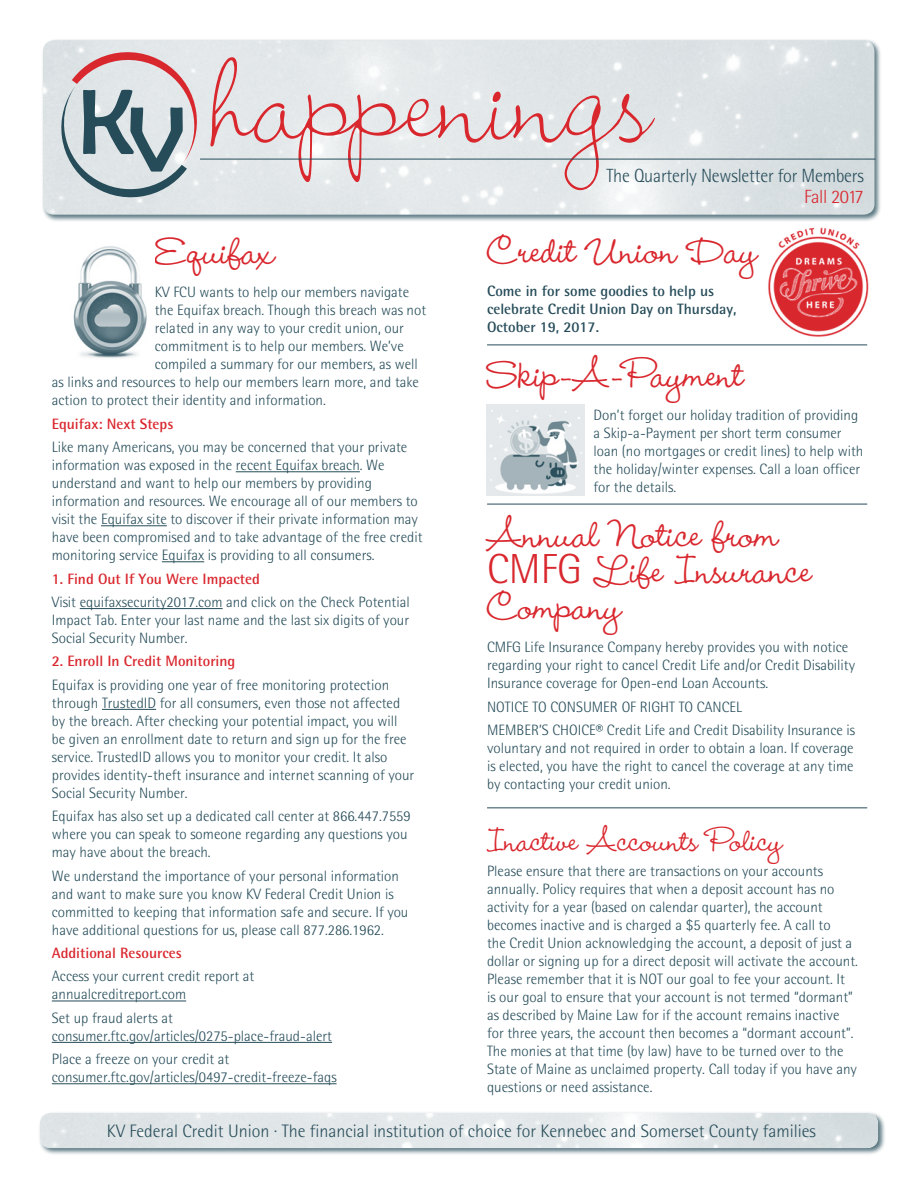
<style>
.page{position:relative;width:918px;height:1188px;background:#fff}
.page>*{position:absolute;margin:0;border:0;box-sizing:border-box;transform-origin:0 0}
.t1{font:300 150px "Wendy LP Std";color:#d9272e}
.t2{font:500 48px/36px "Wendy LP Std";color:#d9272e}
.t3{font:500 39px "Wendy LP Std";color:#d9272e}
.t4{font:300 19.05px "Rotis Semi Sans Std";letter-spacing:-.01em;color:#264c59;scale:.95 1}
.t5{font:300 19.05px "Rotis Semi Sans Std";letter-spacing:-.02em;color:#d9272e}
.t6{font:300 18px "Rotis Semi Sans Std";color:#264c59}
.t7{font:300 15px/18px "Rotis Semi Sans Std";color:#264c59}
.t8{font:700 15px "Rotis Semi Sans Std";color:#d9272e}
.t9{font:700 15px/18px "Rotis Semi Sans Std";color:#264c59}
.s1{font-family:"Rotis Semi Sans Std";font-weight:300;font-size:42px}
</style>
<div class="page">
<hr style="left:236px;top:471px;width:124px;height:1px;background:#264c59">
<hr style="left:101px;top:525px;width:66px;height:1px;background:#264c59">
<hr style="left:162px;top:561px;width:42px;height:1px;background:#264c59">
<hr style="left:80px;top:608px;width:143px;height:1px;background:#264c59">
<hr style="left:102px;top:709px;width:54px;height:1px;background:#264c59">
<hr style="left:52px;top:1001px;width:134px;height:1px;background:#264c59">
<hr style="left:52px;top:1042px;width:280px;height:1px;background:#264c59">
<hr style="left:52px;top:1083px;width:285px;height:1px;background:#264c59">
<div style="left:41px;top:39px;width:841px;height:183px;background:#264c59;opacity:.75"></div>
<img style="left:43px;top:40px;width:831px;height:175px">
<hr style="left:200px;top:159px;width:675px;height:1px;background:#264c59">
<div style="left:38px;top:1111px;width:847px;height:45px;background:#264c59;opacity:.75"></div>
<img style="left:40px;top:1113px;width:838px;height:35px">
<svg style="left:61px;top:52px;width:138px;height:148px;background:#b9bbbf"></svg>
<img style="left:768px;top:227px;width:101px;height:110px">
<img style="left:487px;top:405px;width:98px;height:90px">
<img style="left:73px;top:246px;width:74px;height:112px">
<hr style="left:487px;top:807px;width:380px;height:1px;background:#264c59">
<hr style="left:487px;top:504px;width:380px;height:1px;background:#264c59">
<hr style="left:487px;top:345px;width:380px;height:1px;background:#264c59">
<h1 class="t1" style="left:212px;top:20px;width:442px">happenings</h1>
<p class="t4" style="left:606px;top:164px;width:272px">The Quarterly Newsletter for Members</p>
<p class="t5" style="left:804px;top:185px;width:61px">Fall 2017</p>
<h2 class="t2" style="left:155px;top:235px;width:122px">Equifax</h2>
<p class="t7" style="left:155px;top:283px;width:256px">KV FCU wants to help our members navigate</p>
<p class="t7" style="left:155px;top:301px;width:273px">the Equifax breach. Though this breach was not</p>
<p class="t7" style="left:155px;top:319px;width:251px">related in any way to your credit union, our</p>
<p class="t7" style="left:155px;top:337px;width:251px">commitment is to help our members. We’ve</p>
<p class="t7" style="left:155px;top:355px;width:265px">compiled a summary for our members, as well</p>
<p class="t7" style="left:52px;top:373px;width:369px">as links and resources to help our members learn more, and take</p>
<p class="t7" style="left:52px;top:391px;width:276px">action to protect their identity and information.</p>
<p class="t8" style="left:52px;top:415px;width:123px">Equifax: Next Steps</p>
<p class="t7" style="left:52px;top:438px;width:372px">Like many Americans, you may be concerned that your private information was exposed in the recent Equifax breach. We understand and want to help our members by providing information and resources. We encourage all of our members to visit the Equifax site to discover if their private information may have been compromised and to take advantage of the free credit monitoring service Equifax is providing to all consumers.</p>
<p class="t8" style="left:52px;top:569px;width:209px">1. Find Out If You Were Impacted</p>
<p class="t7" style="left:52px;top:593px;width:359px;text-align:justify">Visit equifaxsecurity2017.com and click on the Check Potential Impact Tab. Enter your last name and the last six digits of your Social Security Number.</p>
<p class="t8" style="left:52px;top:652px;width:185px">2. Enroll In Credit Monitoring</p>
<p class="t7" style="left:52px;top:676px;width:364px">Equifax is providing one year of free monitoring protection through TrustedID for all consumers, even those not affected by the breach. After checking your potential impact, you will be given an enrollment date to return and sign up for the free service. TrustedID allows you to monitor your credit. It also provides identity-theft insurance and internet scanning of your Social Security Number.</p>
<p class="t7" style="left:52px;top:807px;width:360px">Equifax has also set up a dedicated call center at 866.447.7559 where you can speak to someone regarding any questions you may have about the breach.</p>
<p class="t7" style="left:52px;top:867px;width:358px">We understand the importance of your personal information and want to make sure you know KV Federal Credit Union is committed to keeping that information safe and secure. If you have additional questions for us, please call 877.286.1962.</p>
<p class="t8" style="left:52px;top:944px;width:132px">Additional Resources</p>
<p class="t7" style="left:52px;top:967px;width:204px">Access your current credit report at annualcreditreport.com</p>
<p class="t7" style="left:52px;top:1009px;width:282px">Set up fraud alerts at consumer.ftc.gov/articles/0275-place-fraud-alert</p>
<p class="t7" style="left:52px;top:1050px;width:286px">Place a freeze on your credit at consumer.ftc.gov/articles/0497-credit-freeze-faqs</p>
<h2 class="t2" style="left:487px;top:234px;width:272px">Credit Union Day</h2>
<p class="t9" style="left:487px;top:282px;width:251px">Come in for some goodies to help us celebrate Credit Union Day on Thursday,<br>October 19, 2017.</p>
<h2 class="t2" style="left:487px;top:358px;width:258px">Skip-A-Payment</h2>
<p class="t7" style="left:594px;top:406px;width:271px">Don’t forget our holiday tradition of providing a Skip-a-Payment per short term consumer loan (no mortgages or credit lines) to help with the holiday/winter expenses. Call a loan officer for the details.</p>
<h2 class="t2" style="left:487px;top:518px;width:326px">Annual Notice from<br><span class="s1">CMFG</span> Life Insurance<br>Company</h2>
<p class="t7" style="left:487px;top:638px;width:370px">CMFG Life Insurance Company hereby provides you with notice regarding your right to cancel Credit Life and/or Credit Disability<br>Insurance coverage for Open-end Loan Accounts.</p>
<p class="t7" style="left:487px;top:695px;width:370px;line-height:23.4px">NOTICE TO CONSUMER OF RIGHT TO CANCEL<br>MEMBER’S CHOICE® Credit Life and Credit Disability Insurance is</p>
<p class="t7" style="left:487px;top:739px;width:368px;text-align:justify">voluntary and not required in order to obtain a loan. If coverage is elected, you have the right to cancel the coverage at any time by contacting your credit union.</p>
<h3 class="t3" style="left:487px;top:819px;width:297px">Inactive Accounts Policy</h3>
<p class="t7" style="left:487px;top:862px;width:372px">Please ensure that there are transactions on your accounts annually. Policy requires that when a deposit account has no activity for a year (based on calendar quarter), the account becomes inactive and is charged a $5 quarterly fee. A call to<br>the Credit Union acknowledging the account, a deposit of just a dollar or signing up for a direct deposit will activate the account.<br>Please remember that it is NOT our goal to fee your account. It<br>is our goal to ensure that your account is not termed “dormant” as described by Maine Law for if the account remains inactive for three years, the account then becomes a “dormant account”.<br>The monies at that time (by law) have to be turned over to the State of Maine as unclaimed property. Call today if you have any questions or need assistance.</p>
<p class="t6" style="left:107px;top:1121px;width:710px">KV Federal Credit Union · The financial institution of choice for Kennebec and Somerset County families</p>
</div>
